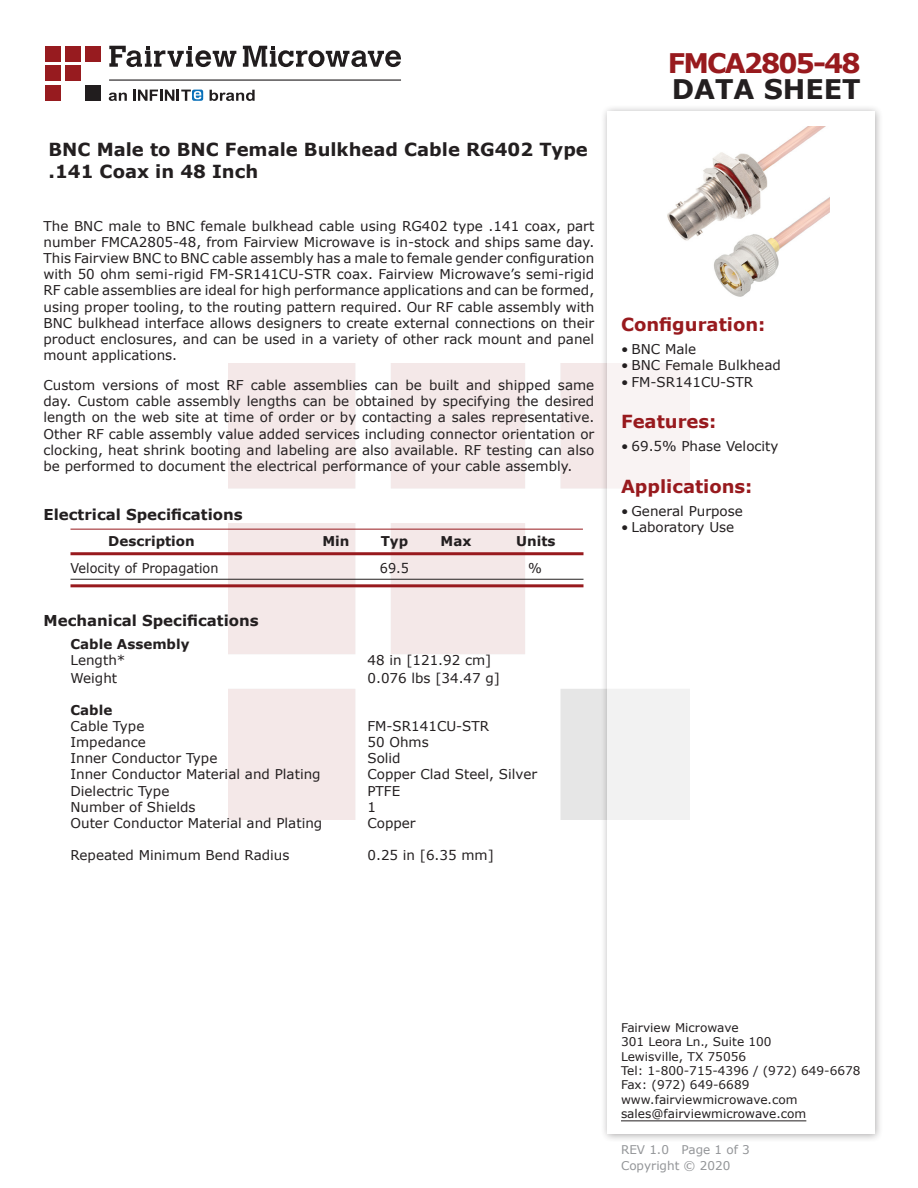
<style>
.page{position:relative;width:918px;height:1188px;background:#fff}
.page>*{position:absolute;margin:0;border:0;box-sizing:border-box;transform-origin:0 0}
.FM{font:700 27px "Verdana";letter-spacing:-.07em;color:#981a1e}
.t1{font:700 27px "Verdana";color:#231f20}
.Web_Description_Para{font:700 18px/21.6px "Verdana";color:#231f20}
.Head1{font:700 18px "Verdana";color:#981a1e}
.Applications_Header{font:700 18px "Verdana";color:#981a1e}
.Head1-2{font:700 15px "Verdana";color:#231f20}
.MarketingDescription{font:13.5px/16.2px "Verdana";color:#231f20;text-align:justify}
.Specs_Para{font:13.5px "Verdana";color:#231f20}
.Table-Body{font:13.5px "Verdana";color:#231f20;scale:.95 1}
.Table-Header{font:700 13.5px "Verdana";color:#231f20}
.Head3{font:700 13.5px "Verdana";color:#231f20}
.FM_Info{font:12px "Verdana";color:#231f20}
.REV_Info{font:12px "Verdana";color:#939598}
</style>
<div class="page">
<div style="left:45px;top:46px;width:16px;height:15px;background:#971b1f"></div>
<div style="left:65px;top:66px;width:16px;height:15px;background:#971b1f"></div>
<div style="left:85px;top:85px;width:16px;height:16px;background:#211d1e"></div>
<div style="left:45px;top:85px;width:16px;height:16px;background:#971b1f"></div>
<div style="left:85px;top:46px;width:16px;height:15px;background:#971b1f"></div>
<div style="left:45px;top:66px;width:16px;height:15px;background:#971b1f"></div>
<div style="left:65px;top:46px;width:16px;height:15px;background:#971b1f"></div>
<svg style="left:109px;top:46px;width:292px;height:21px"></svg>
<svg style="left:192px;top:90px;width:11px;height:11px"></svg>
<svg style="left:133px;top:90px;width:68px;height:11px"></svg>
<svg style="left:210px;top:90px;width:45px;height:11px"></svg>
<svg style="left:109px;top:93px;width:18px;height:8px"></svg>
<hr style="left:109px;top:80px;width:292px;height:1px;background:#211d1e">
<div style="left:600px;top:104px;width:284px;height:1039px;background:#231f20;opacity:.75"></div>
<div style="left:608px;top:111px;width:267px;height:1023px;background:#fff"></div>
<hr style="left:70px;top:529px;width:513px;height:1px;background:#981a1e">
<hr style="left:70px;top:552px;width:514px;height:3px;background:#981a1e">
<hr style="left:70px;top:579px;width:514px;height:1px;background:#231f20">
<hr style="left:70px;top:584px;width:514px;height:3px;background:#981a1e">
<hr style="left:621px;top:1120px;width:185px;height:1px;background:#231f20">
<img style="left:667px;top:126px;width:163px;height:171px">
<p class="Web_Description_Para" style="left:49px;top:139px;width:541px">BNC Male to BNC Female Bulkhead Cable RG402 Type .141 Coax in 48 Inch</p>
<p class="MarketingDescription" style="left:44px;top:217px;width:552px">The BNC male to BNC female bulkhead cable using RG402 type .141 coax, part number FMCA2805-48, from Fairview Microwave is in-stock and ships same day.<br>This Fairview BNC to BNC cable assembly has a male to female gender configuration with 50 ohm semi-rigid FM-SR141CU-STR coax. Fairview Microwave’s semi-rigid RF cable assemblies are ideal for high performance applications and can be formed, using proper tooling, to the routing pattern required. Our RF cable assembly with BNC bulkhead interface allows designers to create external connections on their product enclosures, and can be used in a variety of other rack mount and panel mount applications.</p>
<p class="MarketingDescription" style="left:44px;top:377px;width:552px">Custom versions of most RF cable assemblies can be built and shipped same day. Custom cable assembly lengths can be obtained by specifying the desired length on the web site at time of order or by contacting a sales representative.<br>Other RF cable assembly value added services including connector orientation or clocking, heat shrink booting and labeling are also available. RF testing can also be performed to document the electrical performance of your cable assembly.</p>
<p class="Head1-2" style="left:44px;top:504px;width:201px">Electrical Specifications</p>
<p class="Table-Header" style="left:108px;top:532px;width:88px">Description</p>
<p class="Table-Header" style="left:322px;top:532px;width:29px">Min</p>
<p class="Table-Header" style="left:381px;top:532px;width:29px">Typ</p>
<p class="Table-Header" style="left:441px;top:532px;width:32px">Max</p>
<p class="Table-Header" style="left:516px;top:532px;width:41px">Units</p>
<p class="Table-Body" style="left:70px;top:559px;width:157px">Velocity of Propagation</p>
<p class="Table-Body" style="left:380px;top:559px;width:32px">69.5</p>
<p class="Table-Body" style="left:528px;top:559px;width:16px">%</p>
<p class="Head1-2" style="left:44px;top:610px;width:217px">Mechanical Specifications</p>
<p class="Head3" style="left:70px;top:635px;width:121px">Cable Assembly</p>
<p class="Specs_Para" style="left:70px;top:651px;width:56px">Length*</p>
<p class="Specs_Para" style="left:368px;top:651px;width:125px">48 in [121.92 cm]</p>
<p class="Specs_Para" style="left:70px;top:669px;width:48px">Weight</p>
<p class="Specs_Para" style="left:368px;top:669px;width:134px">0.076 lbs [34.47 g]</p>
<p class="Head3" style="left:70px;top:700px;width:43px">Cable</p>
<p class="Specs_Para" style="left:70px;top:717px;width:75px">Cable Type</p>
<p class="Specs_Para" style="left:368px;top:717px;width:123px">FM-SR141CU-STR</p>
<p class="Specs_Para" style="left:70px;top:733px;width:77px">Impedance</p>
<p class="Specs_Para" style="left:368px;top:733px;width:63px">50 Ohms</p>
<p class="Specs_Para" style="left:70px;top:749px;width:148px">Inner Conductor Type</p>
<p class="Specs_Para" style="left:368px;top:749px;width:35px">Solid</p>
<p class="Specs_Para" style="left:70px;top:765px;width:252px">Inner Conductor Material and Plating</p>
<p class="Specs_Para" style="left:368px;top:765px;width:171px">Copper Clad Steel, Silver</p>
<p class="Specs_Para" style="left:70px;top:782px;width:100px">Dielectric Type</p>
<p class="Specs_Para" style="left:368px;top:782px;width:34px">PTFE</p>
<p class="Specs_Para" style="left:70px;top:798px;width:127px">Number of Shields</p>
<p class="Specs_Para" style="left:368px;top:798px;width:10px">1</p>
<p class="Specs_Para" style="left:70px;top:814px;width:253px">Outer Conductor Material and Plating</p>
<p class="Specs_Para" style="left:368px;top:814px;width:50px">Copper</p>
<p class="Specs_Para" style="left:70px;top:846px;width:220px">Repeated Minimum Bend Radius</p>
<p class="Specs_Para" style="left:368px;top:846px;width:128px">0.25 in [6.35 mm]</p>
<p class="FM" style="left:668px;top:44px;width:194px">FMCA2805-48</p>
<p class="t1" style="left:672px;top:70px;width:191px">DATA SHEET</p>
<p class="Head1" style="left:621px;top:312px;width:146px">Configuration:</p>
<p class="MarketingDescription" style="left:621px;top:341px;width:77px">• BNC Male</p>
<p class="MarketingDescription" style="left:621px;top:357px;width:161px">• BNC Female Bulkhead</p>
<p class="MarketingDescription" style="left:621px;top:373px;width:134px">• FM-SR141CU-STR</p>
<p class="Head1" style="left:621px;top:409px;width:97px">Features:</p>
<p class="MarketingDescription" style="left:621px;top:438px;width:159px">• 69.5% Phase Velocity</p>
<p class="Applications_Header" style="left:621px;top:474px;width:133px">Applications:</p>
<p class="MarketingDescription" style="left:621px;top:503px;width:123px">• General Purpose</p>
<p class="MarketingDescription" style="left:621px;top:519px;width:115px">• Laboratory Use</p>
<p class="FM_Info" style="left:621px;top:1019px;width:119px">Fairview Microwave</p>
<p class="FM_Info" style="left:621px;top:1034px;width:152px">301 Leora Ln., Suite 100</p>
<p class="FM_Info" style="left:621px;top:1048px;width:127px">Lewisville, TX 75056</p>
<p class="FM_Info" style="left:621px;top:1062px;width:241px">Tel: 1-800-715-4396 / (972) 649-6678</p>
<p class="FM_Info" style="left:621px;top:1077px;width:130px">Fax: (972) 649-6689</p>
<p class="FM_Info" style="left:621px;top:1091px;width:178px">www.fairviewmicrowave.com</p>
<p class="FM_Info" style="left:621px;top:1106px;width:187px">sales@fairviewmicrowave.com</p>
<p class="REV_Info" style="left:621px;top:1141px;width:130px">REV 1.0 Page 1 of 3</p>
<p class="REV_Info" style="left:621px;top:1157px;width:111px">Copyright © 2020</p>
</div>
